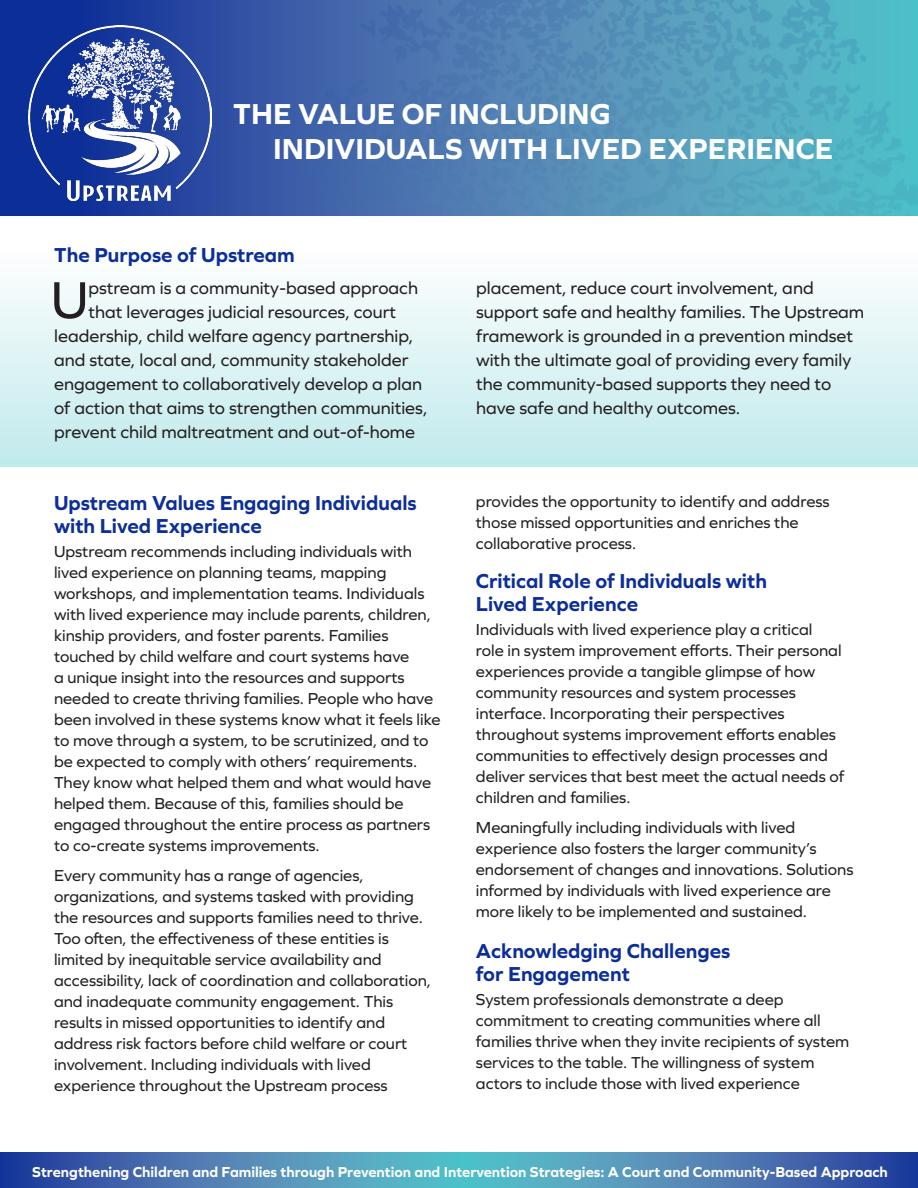
<style>
.page{position:relative;width:918px;height:1188px;background:#fff}
.page>*{position:absolute;margin:0;border:0;box-sizing:border-box;transform-origin:0 0}
.t1{font:54.15px "Graphie";color:#231f20}
.t2{font:700 30px/34.5px "Graphie";color:#fff}
.Subhead_blue{font:700 21px/22.5px "Graphie";color:#0c2e97}
.Span_Columns{font:700 21px "Graphie";color:#0c2e97}
.t3{font:18px/24px "Graphie";color:#231f20}
.t4{font:16.5px/21px "Graphie";color:#231f20}
.t5{font:700 15px "Graphie";color:#fff}
</style>
<div class="page">
<svg style="left:0;top:0;width:237px;height:216px;background:#1a3b9b"></svg>
<svg style="left:0;top:1152px;width:918px;height:36px;background:#4982b4"></svg>
<img style="left:28px;top:26px;width:184px;height:175px">
<img style="left:237px;top:0;width:681px;height:216px">
<div style="left:0;top:216px;width:918px;height:251px;background:linear-gradient(to bottom,#fff,#c1eaec)"></div>
<p class="t2" style="left:273px;top:96px;width:562px;text-indent:-40px">THE VALUE OF INCLUDING<br>INDIVIDUALS WITH LIVED EXPERIENCE</p>
<p class="Span_Columns" style="left:54px;top:242px;width:242px">The Purpose of Upstream</p>
<p class="t1" style="left:51px;top:268px;width:39px">U</p>
<p class="t3" style="left:88px;top:276px;width:331px">pstream is a community-based approach</p>
<p class="t3" style="left:88px;top:300px;width:309px">that leverages judicial resources, court</p>
<p class="t3" style="left:54px;top:324px;width:361px">leadership, child welfare agency partnership,</p>
<p class="t3" style="left:54px;top:348px;width:356px">and state, local and, community stakeholder</p>
<p class="t3" style="left:54px;top:372px;width:369px">engagement to collaboratively develop a plan</p>
<p class="t3" style="left:54px;top:396px;width:375px">of action that aims to strengthen communities,</p>
<p class="t3" style="left:54px;top:420px;width:362px">prevent child maltreatment and out-of-home</p>
<p class="Subhead_blue" style="left:54px;top:492px;width:364px">Upstream Values Engaging Individuals with Lived Experience</p>
<p class="t4" style="left:54px;top:541px;width:388px">Upstream recommends including individuals with lived experience on planning teams, mapping workshops, and implementation teams. Individuals with lived experience may include parents, children, kinship providers, and foster parents. Families touched by child welfare and court systems have<br>a unique insight into the resources and supports needed to create thriving families. People who have been involved in these systems know what it feels like to move through a system, to be scrutinized, and to be expected to comply with others’ requirements.<br>They know what helped them and what would have helped them. Because of this, families should be engaged throughout the entire process as partners to co-create systems improvements.</p>
<p class="t4" style="left:54px;top:864px;width:379px">Every community has a range of agencies, organizations, and systems tasked with providing the resources and supports families need to thrive.<br>Too often, the effectiveness of these entities is limited by inequitable service availability and accessibility, lack of coordination and collaboration, and inadequate community engagement. This results in missed opportunities to identify and address risk factors before child welfare or court involvement. Including individuals with lived experience throughout the Upstream process</p>
<p class="t3" style="left:476px;top:276px;width:390px">placement, reduce court involvement, and support safe and healthy families. The Upstream framework is grounded in a prevention mindset with the ultimate goal of providing every family the community-based supports they need to have safe and healthy outcomes.</p>
<p class="t4" style="left:476px;top:491px;width:355px">provides the opportunity to identify and address those missed opportunities and enriches the collaborative process.</p>
<p class="Subhead_blue" style="left:476px;top:569px;width:293px">Critical Role of Individuals with<br>Lived Experience</p>
<p class="t4" style="left:476px;top:619px;width:370px">Individuals with lived experience play a critical role in system improvement efforts. Their personal experiences provide a tangible glimpse of how community resources and system processes interface. Incorporating their perspectives throughout systems improvement efforts enables communities to effectively design processes and deliver services that best meet the actual needs of children and families.</p>
<p class="t4" style="left:476px;top:816px;width:379px">Meaningfully including individuals with lived experience also fosters the larger community’s endorsement of changes and innovations. Solutions informed by individuals with lived experience are more likely to be implemented and sustained.</p>
<p class="Subhead_blue" style="left:476px;top:939px;width:256px">Acknowledging Challenges for Engagement</p>
<p class="t4" style="left:476px;top:988px;width:375px">System professionals demonstrate a deep commitment to creating communities where all families thrive when they invite recipients of system services to the table. The willingness of system actors to include those with lived experience</p>
<p class="t5" style="left:32px;top:1163px;width:857px">Strengthening Children and Families through Prevention and Intervention Strategies: A Court and Community-Based Approach</p>
</div>
